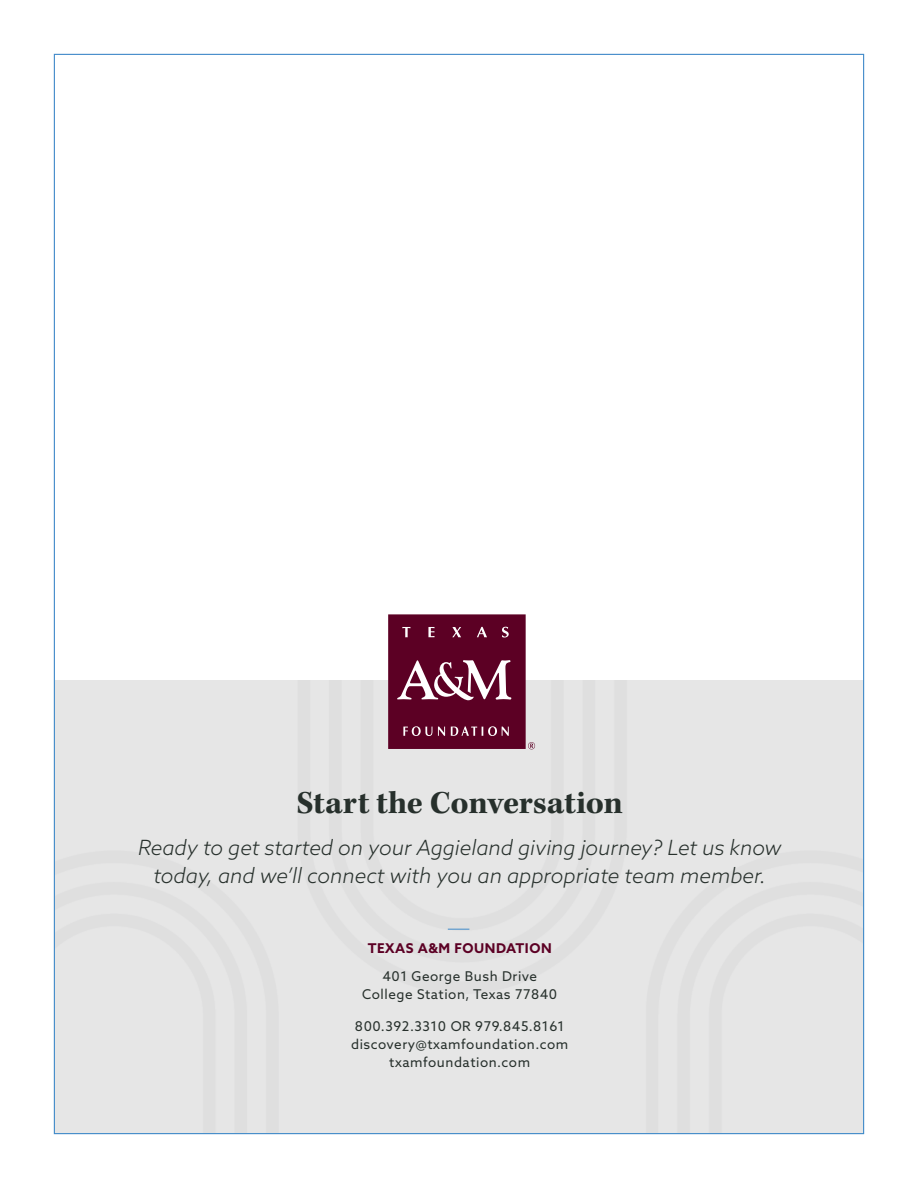
<style>
.page{position:relative;width:918px;height:1188px;background:#fff}
.page>*{position:absolute;margin:0;border:0;box-sizing:border-box;transform-origin:0 0}
.t1{font:700 33px "Kepler Std";color:#27302c}
.t2{font:italic 300 21px/28.5px "Azo Sans";color:#27302c;text-align:center}
.t3{font:13.5px "Azo Sans";letter-spacing:.04em;color:#27302c}
.t4{font:700 13.5px "Azo Sans";letter-spacing:.04em;color:#5c0024}
</style>
<div class="page">
<svg style="left:388px;top:614px;width:147px;height:135px;background:#762947"></svg>
<svg style="left:448px;top:929px;width:21px;height:1px"></svg>
<p class="t1" style="left:296px;top:784px;width:328px">Start the Conversation</p>
<p class="t2" style="left:138px;top:833px;width:645px">Ready to get started on your Aggieland giving journey? Let us know today, and we’ll connect with you an appropriate team member.</p>
<p class="t4" style="left:368px;top:939px;width:186px">TEXAS A&amp;M FOUNDATION</p>
<p class="t3" style="left:382px;top:968px;width:156px">401 George Bush Drive</p>
<p class="t3" style="left:362px;top:986px;width:197px">College Station, Texas 77840</p>
<p class="t3" style="left:355px;top:1017px;width:211px">800.392.3310 OR 979.845.8161</p>
<p class="t3" style="left:351px;top:1035px;width:219px">discovery@txamfoundation.com</p>
<p class="t3" style="left:389px;top:1053px;width:142px">txamfoundation.com</p>
</div>
